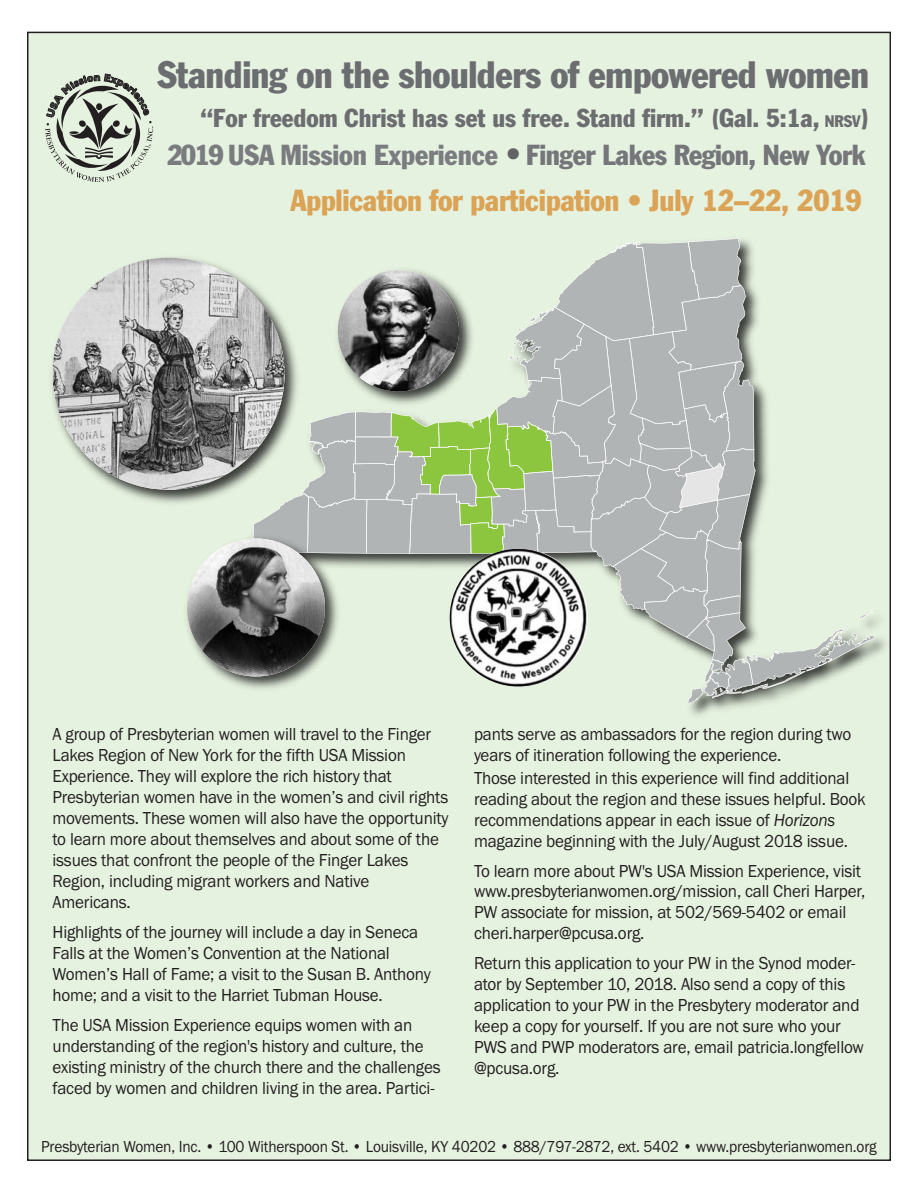
<style>
.page{position:relative;width:918px;height:1188px;background:#fff}
.page>*{position:absolute;margin:0;border:0;box-sizing:border-box;transform-origin:0 0}
.t1{font:condensed 37.5px "Franklin Gothic";letter-spacing:-.01em;color:#6c6d70}
.t2{font:condensed 30px "Franklin Gothic";letter-spacing:-.01em;color:#dba355}
.t3{font:condensed 28.5px "Franklin Gothic";letter-spacing:-.015em;color:#757679}
.t4{font:condensed 25.5px "Franklin Gothic";color:#6c6d70}
.t5{font:18px/21px "Franklin Gothic";letter-spacing:-.01em;color:#231f20;scale:.95 1}
.t6{font:16.5px "Franklin Gothic";letter-spacing:-.01em;color:#231f20;scale:.93 1}
.s1{font-size:16.5px}
.s2{color:#7a7c7f}
.s3{font-size:31.5px;color:#636366}
.s4{font-style:italic}
</style>
<div class="page">
<div style="left:28px;top:33px;width:862px;height:1126px;background:#e6f2e0"></div>
<svg style="left:45px;top:74px;width:108px;height:108px"></svg>
<img style="left:690px;top:228px;width:201px;height:510px">
<svg style="left:253px;top:238px;width:622px;height:466px"></svg>
<img style="left:450px;top:549px;width:138px;height:138px;border-radius:50%">
<img style="left:186px;top:532px;width:158px;height:164px">
<img style="left:187px;top:538px;width:138px;height:138px;border-radius:50%">
<img style="left:51px;top:251px;width:253px;height:258px">
<img style="left:52px;top:258px;width:233px;height:232px;border-radius:50%">
<img style="left:331px;top:264px;width:147px;height:147px">
<img style="left:338px;top:270px;width:121px;height:122px;border-radius:50%">
<h1 class="t1" style="left:158px;top:61px;width:713px">Standing on the shoulders of empowered women</h1>
<h3 class="t4" style="left:200px;top:109px;width:671px">“For freedom Christ has set us free. Stand firm.” (Gal. 5:1a, <span class="s1">NRSV</span>)</h3>
<h3 class="t3" style="left:167px;top:145px;width:700px"><span class="s2">2019 USA Mission Experience</span> <span class="s3">•</span> Finger Lakes Region, New York</h3>
<h2 class="t2" style="left:290px;top:190px;width:573px">Application for participation • July 12–22, 2019</h2>
<p class="t5" style="left:53px;top:724px;width:419px">A group of Presbyterian women will travel to the Finger Lakes Region of New York for the fifth USA Mission Experience. They will explore the rich history that Presbyterian women have in the women’s and civil rights movements. These women will also have the opportunity to learn more about themselves and about some of the issues that confront the people of the Finger Lakes Region, including migrant workers and Native Americans.</p>
<p class="t5" style="left:53px;top:922px;width:400px">Highlights of the journey will include a day in Seneca Falls at the Women’s Convention at the National Women’s Hall of Fame; a visit to the Susan B. Anthony home; and a visit to the Harriet Tubman House.</p>
<p class="t5" style="left:53px;top:1015px;width:410px">The USA Mission Experience equips women with an understanding of the region's history and culture, the existing ministry of the church there and the challenges faced by women and children living in the area. Partici-</p>
<p class="t5" style="left:474px;top:723px;width:414px">pants serve as ambassadors for the region during two years of itineration following the experience.<br>Those interested in this experience will find additional reading about the region and these issues helpful. Book recommendations appear in each issue of <span class="s4">Horizons </span>magazine beginning with the July/August 2018 issue.</p>
<p class="t5" style="left:474px;top:860px;width:413px">To learn more about PW's USA Mission Experience, visit www.presbyterianwomen.org/mission, call Cheri Harper, PW associate for mission, at 502/569-5402 or email cheri.harper@pcusa.org.</p>
<p class="t5" style="left:474px;top:952px;width:412px">Return this application to your PW in the Synod moder&shy;ator by September 10, 2018. Also send a copy of this application to your PW in the Presbytery moderator and keep a copy for yourself. If you are not sure who your PWS and PWP moderators are, email patricia.longfellow @pcusa.org.</p>
<p class="t6" style="left:41px;top:1136px;width:900px">Presbyterian Women, Inc. • 100 Witherspoon St. • Louisville, KY 40202 • 888/797-2872, ext. 5402 • www.presbyterianwomen.org</p>
</div>
